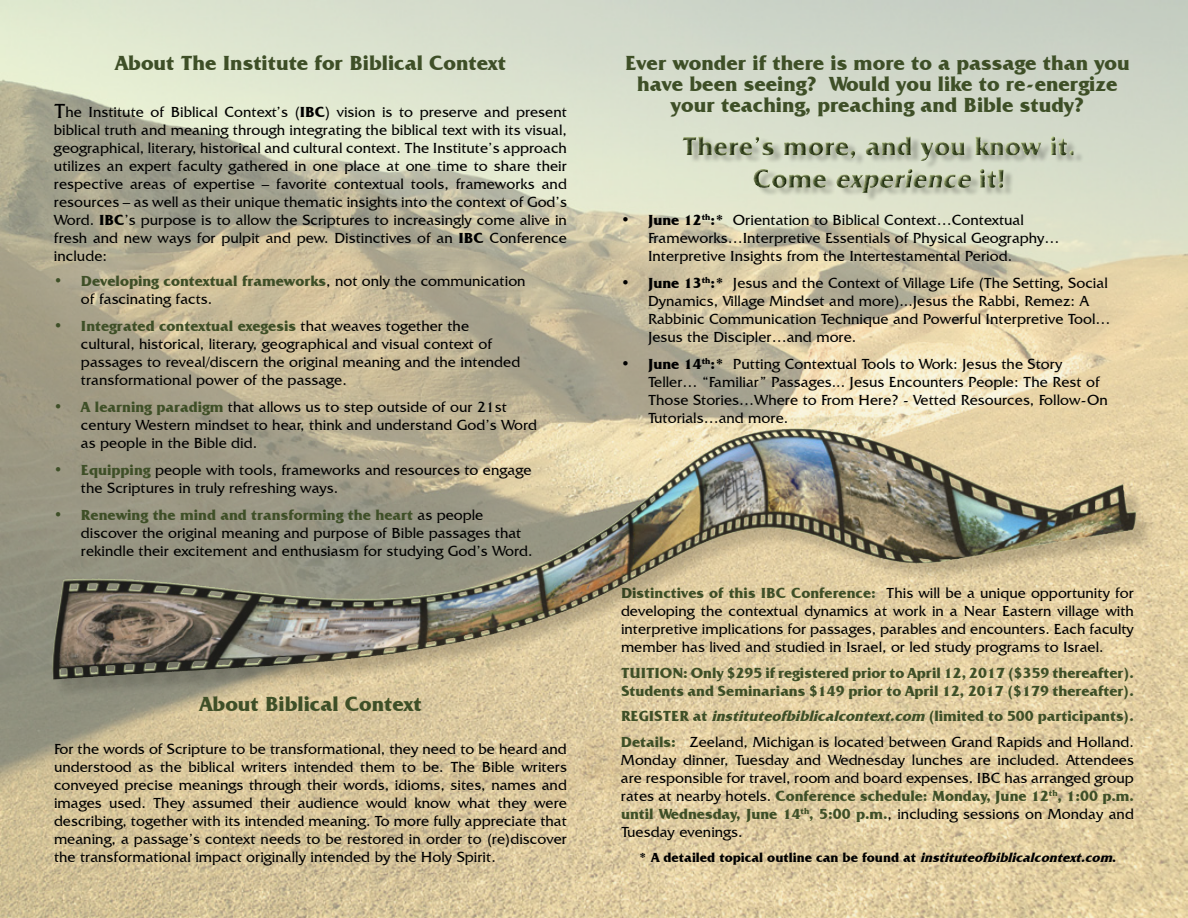
<style>
.page{position:relative;width:1188px;height:918px;background:#fff}
.page>*{position:absolute;margin:0;border:0;box-sizing:border-box;transform-origin:0 0}
.t1{font:700 21px/21px "Friz Quadrata IT Cby BT";color:#3e4f27;text-align:center}
.t2{font:15px/18px "Friz Quadrata IT Cby BT";color:#000}
.t3{font:700 15px/18px "Friz Quadrata IT Cby BT";color:#3e4f27}
.t4{font:700 13.5px "Friz Quadrata IT Cby BT";color:#000}
.s1{font-size:21px}
.s2{font-weight:700}
.s3{font-weight:700;color:#3e4f27}
.s4{font-weight:700;font-style:italic;color:#3e4f27}
.s5{font-style:italic}
</style>
<div class="page">
<img style="left:0;top:0;width:1188px;height:918px">
<div style="left:685px;top:137px;width:400px;height:64px;background:#000;opacity:.24"></div>
<img style="left:683px;top:136px;width:372px;height:19px">
<div style="left:54px;top:430px;width:1101px;height:268px;background:#000;opacity:.24"></div>
<img style="left:628px;top:429px;width:175px;height:84px">
<h1 class="t1" style="left:115px;top:52px;width:392px">About The Institute for Biblical Context</h1>
<p class="t2" style="left:54px;top:102px;width:515px;text-align:justify"><span class="s1">T</span>he Institute of Biblical Context’s (<span class="s2">IBC</span>) vision is to preserve and present biblical truth and meaning through integrating the biblical text with its visual, geographical, literary, historical and cultural context. The Institute’s approach utilizes an expert faculty gathered in one place at one time to share their respective areas of expertise – favorite contextual tools, frameworks and resources – as well as their unique thematic insights into the context of God’s Word. <span class="s2">IBC</span>’s purpose is to allow the Scriptures to increasingly come alive in fresh and new ways for pulpit and pew. Distinctives of an <span class="s2">IBC</span> Conference include:</p>
<p class="t2" style="left:81px;top:272px;width:446px;text-indent:-27px"><span class="s3">• Developing contextual frameworks</span>, not only the communication of fascinating facts.</p>
<p class="t2" style="left:81px;top:317px;width:441px;text-indent:-27px"><span class="s3">• Integrated contextual exegesis</span> that weaves together the cultural, historical, literary, geographical and visual context of passages to reveal/discern the original meaning and the intended transformational power of the passage.</p>
<p class="t2" style="left:81px;top:398px;width:458px;text-indent:-27px"><span class="s3">• A learning paradigm</span> that allows us to step outside of our 21st century Western mindset to hear, think and understand God’s Word as people in the Bible did.</p>
<p class="t2" style="left:81px;top:461px;width:452px;text-indent:-27px"><span class="s3">• Equipping</span> people with tools, frameworks and resources to engage the Scriptures in truly refreshing ways.</p>
<p class="t2" style="left:81px;top:506px;width:453px;text-indent:-27px"><span class="s3">• Renewing the mind and transforming the heart</span> as people discover the original meaning and purpose of Bible passages that rekindle their excitement and enthusiasm for studying God’s Word.</p>
<h1 class="t1" style="left:199px;top:693px;width:224px">About Biblical Context</h1>
<p class="t2" style="left:54px;top:739px;width:515px;text-align:justify">For the words of Scripture to be transformational, they need to be heard and understood as the biblical writers intended them to be. The Bible writers conveyed precise meanings through their words, idioms, sites, names and images used. They assumed their audience would know what they were describing, together with its intended meaning. To more fully appreciate that meaning, a passage’s context needs to be restored in order to (re)discover the transformational impact originally intended by the Holy Spirit.</p>
<h1 class="t1" style="left:625px;top:52px;width:506px">Ever wonder if there is more to a passage than you have been seeing? Would you like to re-energize your teaching, preaching and Bible study?</h1>
<p class="t2" style="left:648px;top:211px;width:413px;text-indent:-27px"><span class="s2">• June 12</span><sup>th</sup><span class="s2">:*</span> Orientation to Biblical Context…Contextual<br>Frameworks…Interpretive Essentials of Physical Geography…<br>Interpretive Insights from the Intertestamental Period.</p>
<p class="t2" style="left:648px;top:274px;width:464px;text-indent:-27px"><span class="s2">• June 13</span><sup>th</sup><span class="s2">:*</span> Jesus and the Context of Village Life (The Setting, Social Dynamics, Village Mindset and more)...Jesus the Rabbi, Remez: A Rabbinic Communication Technique and Powerful Interpretive Tool… Jesus the Discipler…and more.</p>
<p class="t2" style="left:648px;top:355px;width:462px;text-indent:-27px"><span class="s2">• June 14</span><sup>th</sup><span class="s2">:*</span> Putting Contextual Tools to Work: Jesus the Story Teller… “Familiar” Passages... Jesus Encounters People: The Rest of Those Stories…Where to From Here? - Vetted Resources, Follow-On Tutorials…and more.</p>
<p class="t2" style="left:621px;top:584px;width:515px;text-align:justify"><span class="s3">Distinctives of this IBC Conference:</span> This will be a unique opportunity for developing the contextual dynamics at work in a Near Eastern village with interpretive implications for passages, parables and encounters. Each faculty member has lived and studied in Israel, or led study programs to Israel.</p>
<p class="t3" style="left:621px;top:663px;width:515px">TUITION: Only $295 if registered prior to April 12, 2017 ($359 thereafter).<br>Students and Seminarians $149 prior to April 12, 2017 ($179 thereafter).</p>
<p class="t2" style="left:621px;top:703px;width:515px;line-height:25.5px"><span class="s3">REGISTER at</span> <span class="s4">instituteofbiblicalcontext.com</span> <span class="s3">(limited to 500 participants).<br>Details:</span> Zeeland, Michigan is located between Grand Rapids and Holland.</p>
<p class="t2" style="left:621px;top:750px;width:515px;text-align:justify">Monday dinner, Tuesday and Wednesday lunches are included. Attendees are responsible for travel, room and board expenses. IBC has arranged group rates at nearby hotels. <span class="s3">Conference schedule: Monday, June 12</span><sup>th</sup><span class="s3">, 1:00 p.m. until Wednesday, June 14</span><sup>th</sup><span class="s3">, 5:00 p.m.</span>, including sessions on Monday and Tuesday evenings.</p>
<p class="t4" style="left:639px;top:849px;width:479px">* A d e t a i l e d t o p i c a l o u t l i n e c a n b e f o u n d a t <span class="s5">instituteofbiblicalcontext.com</span>.</p>
</div>
